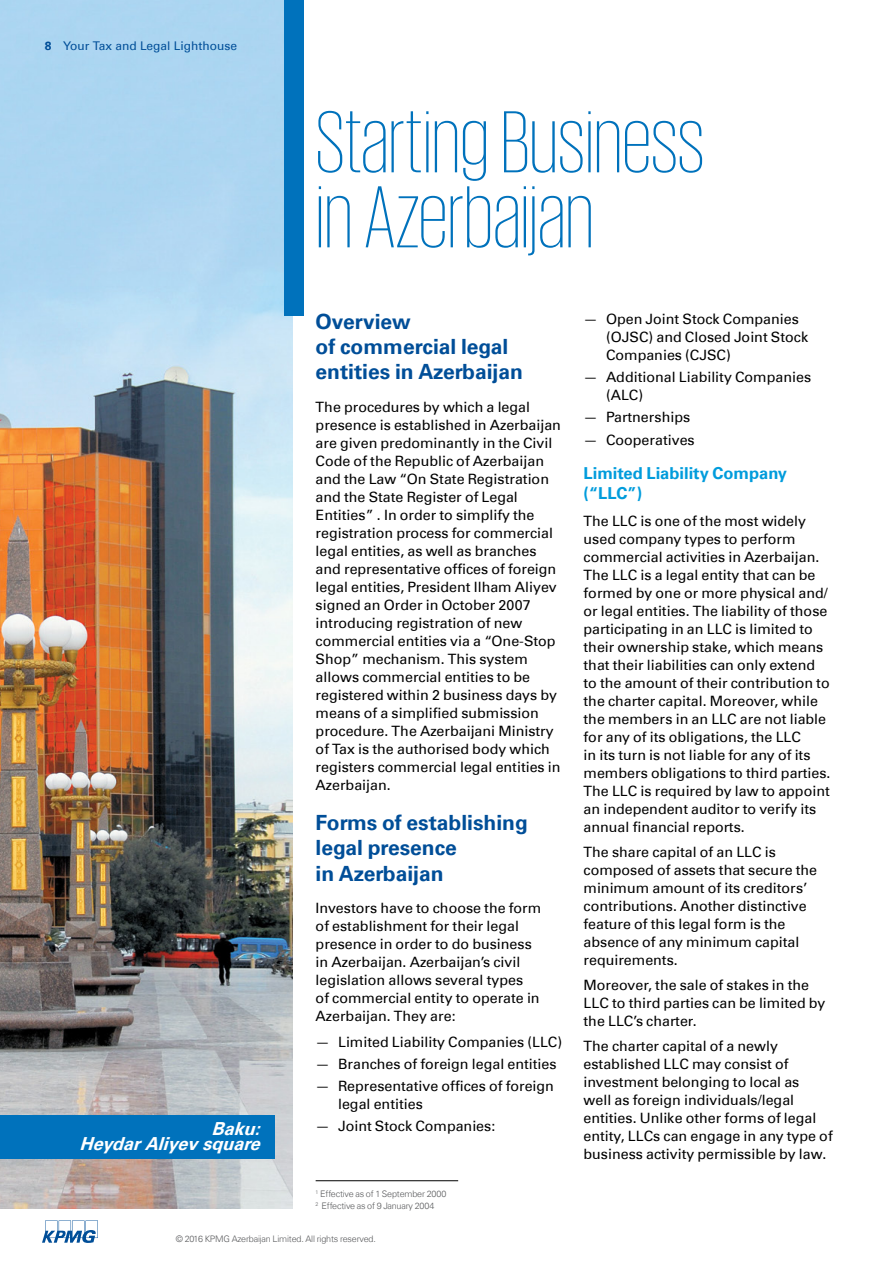
<style>
.page{position:relative;width:893px;height:1263px;background:#fff}
.page>*{position:absolute;margin:0;border:0;box-sizing:border-box;transform-origin:0 0}
.Title_112_pt{font:200 90px/75px "KPMG Cyrillic";color:#0072bc}
.Paragraph_Style_2{font:700 21px/25.2px "Universfor KPMG";color:#004e98}
.Sub-heading_12pt{font:700 21px "Universfor KPMG";color:#004e98}
.Captions_7pt_Black_R{font:italic 700 18px "Universfor KPMG";color:#fff}
.Sub-heading_12pt-2{font:700 16.5px/19.8px "Universfor KPMG";color:#009cdc}
.Bullets_9_5pt{font:14.25px/18px "Universfor KPMG";color:#000}
.Folio_Left{font:12px "Universfor KPMG";color:#004e98}
.Folio_Left-2{font:700 12px "Universfor KPMG";color:#004e98}
.Legal_6pt{font:300 9px "Universfor KPMG";letter-spacing:-.02em;color:#58595b}
</style>
<div class="page">
<img style="left:0;top:0;width:293px;height:1209px">
<div style="left:0;top:1115px;width:274px;height:43px;background:#0072bc"></div>
<div style="left:284px;top:0;width:20px;height:315px;background:#0072bc"></div>
<hr style="left:316px;top:1180px;width:142px;height:1px;background:#000">
<svg style="left:42px;top:1220px;width:56px;height:23px"></svg>
<p class="Folio_Left-2" style="left:45px;top:38px;width:8px">8</p>
<p class="Folio_Left" style="left:63px;top:38px;width:176px">Your Tax and Legal Lighthouse</p>
<p class="Captions_7pt_Black_R" style="left:212px;top:1118px;width:56px">Baku:</p>
<p class="Captions_7pt_Black_R" style="left:79px;top:1133px;width:188px">HeydarAliyevsquare</p>
<p class="Title_112_pt" style="left:316px;top:103px;width:391px">Starting Business in Azerbaijan</p>
<p class="Sub-heading_12pt" style="left:316px;top:309px;width:97px">Overview</p>
<p class="Paragraph_Style_2" style="left:316px;top:334px;width:209px">of commercial legal entities in Azerbaijan</p>
<p class="Bullets_9_5pt" style="left:316px;top:398px;width:247px">The procedures by which a legal presence is established in Azerbaijan are given predominantly in the Civil Code of the Republic of Azerbaijan and the Law “On State Registration and the State Register of Legal Entities” . In order to simplify the registration process for commercial legal entities, as well as branches and representative offices of foreign legal entities, President Ilham Aliyev signed an Order in October 2007 introducing registration of new commercial entities via a “One-Stop Shop” mechanism. This system allows commercial entities to be registered within 2 business days by means of a simplified submission procedure. The Azerbaijani Ministry of Tax is the authorised body which registers commercial legal entities in Azerbaijan.</p>
<p class="Paragraph_Style_2" style="left:316px;top:810px;width:214px">Forms of establishing legal presence<br>in Azerbaijan</p>
<p class="Bullets_9_5pt" style="left:316px;top:899px;width:227px">Investors have to choose the form of establishment for their legal presence in order to do business in Azerbaijan. Azerbaijan’s civil legislation allows several types<br>of commercial entity to operate in<br>Azerbaijan. They are:</p>
<p class="Bullets_9_5pt" style="left:316px;top:1033px;width:248px">— Limited Liability Companies (LLC)</p>
<p class="Bullets_9_5pt" style="left:316px;top:1055px;width:242px">— Branches of foreign legal entities</p>
<p class="Bullets_9_5pt" style="left:338px;top:1077px;width:217px;text-indent:-22px">— Representative offices of foreign legal entities</p>
<p class="Bullets_9_5pt" style="left:316px;top:1117px;width:181px">— Joint Stock Companies:</p>
<p class="Legal_6pt" style="left:316px;top:1188px;width:132px"><sup>1</sup> Effective as of 1 September 2000</p>
<p class="Legal_6pt" style="left:316px;top:1200px;width:120px"><sup>2</sup> Effective as of 9 January 2004</p>
<p class="Bullets_9_5pt" style="left:606px;top:310px;width:204px;text-indent:-22px">— Open Joint Stock Companies (OJSC) and Closed Joint Stock<br>Companies (CJSC)</p>
<p class="Bullets_9_5pt" style="left:606px;top:368px;width:207px;text-indent:-22px">— Additional Liability Companies (ALC)</p>
<p class="Bullets_9_5pt" style="left:584px;top:408px;width:108px">— Partnerships</p>
<p class="Bullets_9_5pt" style="left:584px;top:431px;width:113px">— Cooperatives</p>
<p class="Sub-heading_12pt-2" style="left:584px;top:464px;width:205px">Limited Liability Company (“LLC”)</p>
<p class="Bullets_9_5pt" style="left:584px;top:512px;width:248px">The LLC is one of the most widely used company types to perform commercial activities in Azerbaijan.<br>The LLC is a legal entity that can be formed by one or more physical and/ or legal entities. The liability of those participating in an LLC is limited to their ownership stake, which means that their liabilities can only extend to the amount of their contribution to the charter capital. Moreover, while the members in an LLC are not liable for any of its obligations, the LLC<br>in its turn is not liable for any of its members obligations to third parties.<br>The LLC is required by law to appoint an independent auditor to verify its annual financial reports.</p>
<p class="Bullets_9_5pt" style="left:584px;top:843px;width:235px">The share capital of an LLC is composed of assets that secure the minimum amount of its creditors’ contributions. Another distinctive feature of this legal form is the absence of any minimum capital requirements.</p>
<p class="Bullets_9_5pt" style="left:584px;top:976px;width:243px">Moreover, the sale of stakes in the<br>LLC to third parties can be limited by the LLC’s charter.</p>
<p class="Bullets_9_5pt" style="left:584px;top:1037px;width:251px">The charter capital of a newly established LLC may consist of investment belonging to local as<br>well as foreign individuals/legal entities. Unlike other forms of legal entity, LLCs can engage in any type of business activity permissible by law.</p>
<p class="Legal_6pt" style="left:176px;top:1233px;width:202px">© 2016 KPMG Azerbaijan Limited. All rights reserved.</p>
</div>
